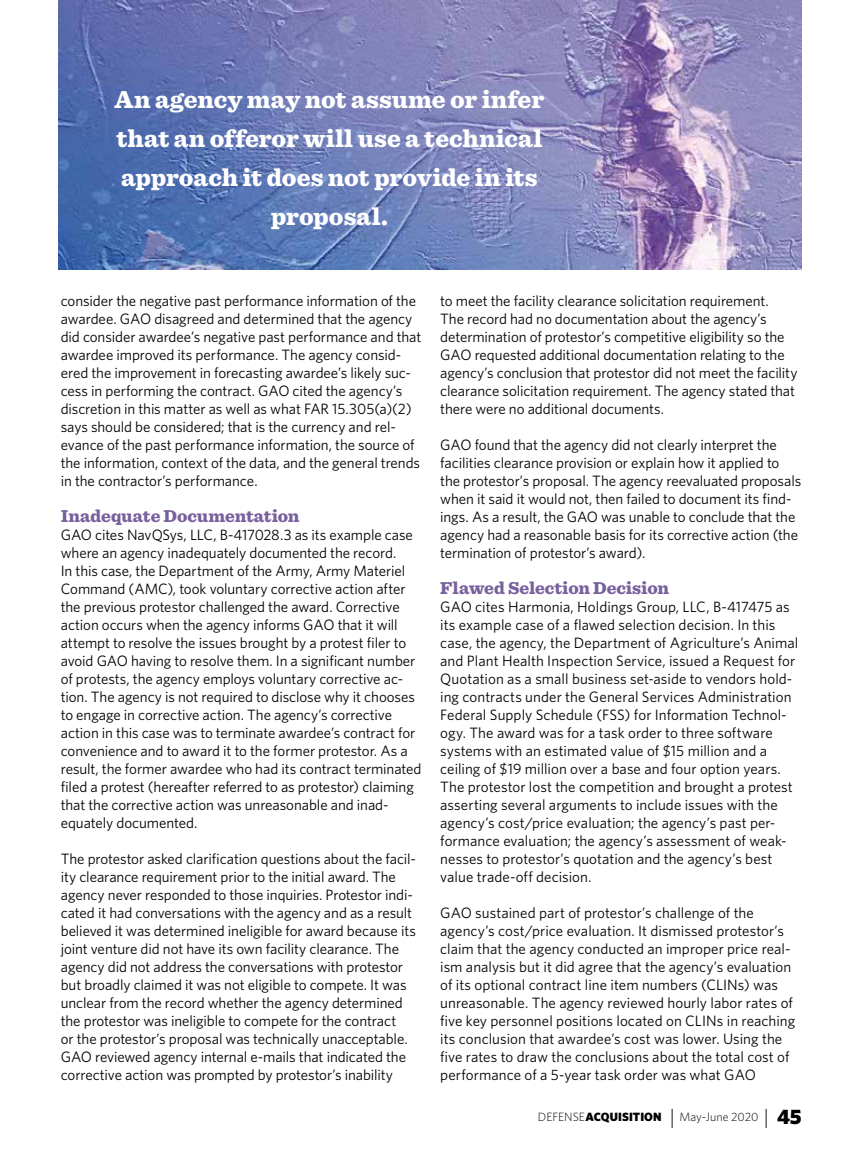
<style>
.page{position:relative;width:864px;height:1161px;background:#fff}
.page>*{position:absolute;margin:0;border:0;box-sizing:border-box;transform-origin:0 0}
.t1{font:900 25.5px/39px "Sentinel";color:#fff;text-align:center}
.subhead1{font:900 18px "Sentinel";letter-spacing:-.005em;color:#77619d}
.body_text{font:15px/18px "Whitney";letter-spacing:-.005em;color:#000}
.t2{font:300 12px "Whitney";color:#000}
.s1{font-weight:900}
.s2{font-size:21px}
.s3{font-weight:900;font-size:21px}
</style>
<div class="page">
<img style="left:58px;top:0;width:744px;height:270px">
<h1 class="t1" style="left:115px;top:79px;width:431px">An agency may not assume or infer that an offeror will use a technical approach it does not provide in its proposal.</h1>
<p class="body_text" style="left:61px;top:292px;width:362px">consider the negative past performance information of the awardee. GAO disagreed and determined that the agency did consider awardee’s negative past performance and that awardee improved its performance. The agency consid&shy;ered the improvement in forecasting awardee’s likely suc&shy;cess in performing the contract. GAO cited the agency’s discretion in this matter as well as what FAR 15.305(a)(2) says should be considered; that is the currency and rel&shy;evance of the past performance information, the source of the information, context of the data, and the general trends in the contractor’s performance.</p>
<h3 class="subhead1" style="left:61px;top:502px;width:240px">Inadequate Documentation</h3>
<p class="body_text" style="left:61px;top:526px;width:362px">GAO cites NavQSys, LLC, B-417028.3 as its example case where an agency inadequately documented the record.<br>In this case, the Department of the Army, Army Materiel Command (AMC), took voluntary corrective action after the previous protestor challenged the award. Corrective action occurs when the agency informs GAO that it will attempt to resolve the issues brought by a protest filer to avoid GAO having to resolve them. In a significant number of protests, the agency employs voluntary corrective ac&shy;tion. The agency is not required to disclose why it chooses to engage in corrective action. The agency’s corrective action in this case was to terminate awardee’s contract for convenience and to award it to the former protestor. As a result, the former awardee who had its contract terminated filed a protest (hereafter referred to as protestor) claiming that the corrective action was unreasonable and inad&shy;equately documented.</p>
<p class="body_text" style="left:61px;top:850px;width:357px">The protestor asked clarification questions about the facil&shy;ity clearance requirement prior to the initial award. The agency never responded to those inquiries. Protestor indi&shy;cated it had conversations with the agency and as a result believed it was determined ineligible for award because its joint venture did not have its own facility clearance. The agency did not address the conversations with protestor but broadly claimed it was not eligible to compete. It was unclear from the record whether the agency determined the protestor was ineligible to compete for the contract<br>or the protestor’s proposal was technically unacceptable.<br>GAO reviewed agency internal e-mails that indicated the corrective action was prompted by protestor’s inability</p>
<p class="body_text" style="left:440px;top:292px;width:359px">to meet the facility clearance solicitation requirement.<br>The record had no documentation about the agency’s determination of protestor’s competitive eligibility so the GAO requested additional documentation relating to the agency’s conclusion that protestor did not meet the facility clearance solicitation requirement. The agency stated that there were no additional documents.</p>
<p class="body_text" style="left:440px;top:436px;width:363px">GAO found that the agency did not clearly interpret the facilities clearance provision or explain how it applied to the protestor’s proposal. The agency reevaluated proposals when it said it would not, then failed to document its find&shy;ings. As a result, the GAO was unable to conclude that the agency had a reasonable basis for its corrective action (the termination of protestor’s award).</p>
<h3 class="subhead1" style="left:440px;top:574px;width:230px">Flawed Selection Decision</h3>
<p class="body_text" style="left:440px;top:598px;width:360px">GAO cites Harmonia, Holdings Group, LLC, B-417475 as its example case of a flawed selection decision. In this case, the agency, the Department of Agriculture’s Animal and Plant Health Inspection Service, issued a Request for Quotation as a small business set-aside to vendors hold&shy;ing contracts under the General Services Administration Federal Supply Schedule (FSS) for Information Technol&shy;ogy. The award was for a task order to three software systems with an estimated value of $15 million and a ceiling of $19 million over a base and four option years.<br>The protestor lost the competition and brought a protest asserting several arguments to include issues with the agency’s cost/price evaluation; the agency’s past per&shy;formance evaluation; the agency’s assessment of weak&shy;nesses to protestor’s quotation and the agency’s best value trade-off decision.</p>
<p class="body_text" style="left:440px;top:904px;width:357px">GAO sustained part of protestor’s challenge of the agency’s cost/price evaluation. It dismissed protestor’s claim that the agency conducted an improper price real&shy;ism analysis but it did agree that the agency’s evaluation of its optional contract line item numbers (CLINs) was unreasonable. The agency reviewed hourly labor rates of five key personnel positions located on CLINs in reaching its conclusion that awardee’s cost was lower. Using the five rates to draw the conclusions about the total cost of performance of a 5-year task order was what GAO</p>
<p class="t2" style="left:538px;top:1110px;width:265px">DEFENSE<span class="s1">ACQUISITION</span> <span class="s2">|</span> May-June 2020 <span class="s2">|</span> <span class="s3">45</span></p>
</div>
